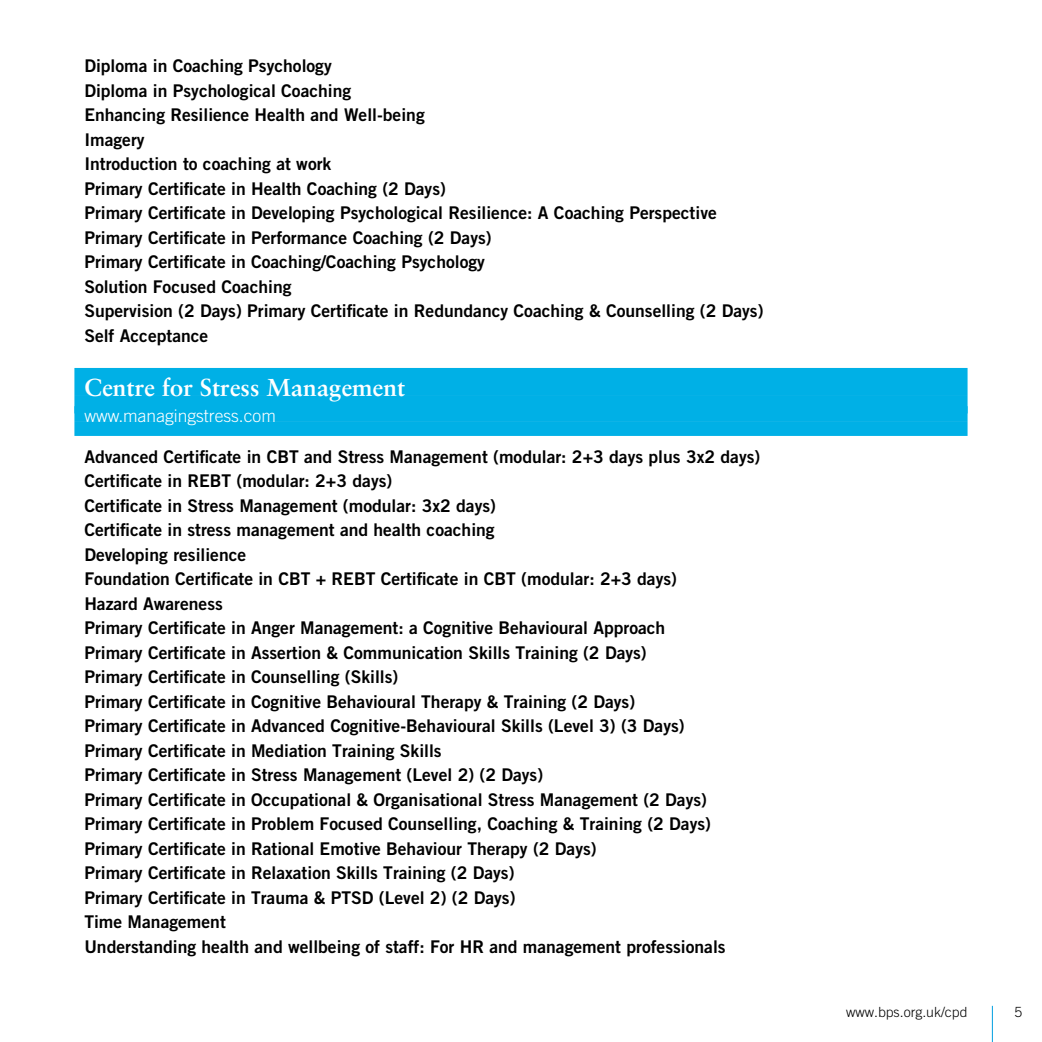
<style>
.page{position:relative;width:1042px;height:1042px;background:#fff}
.page>*{position:absolute;margin:0;border:0;box-sizing:border-box;transform-origin:0 0}
.t1{font:700 24.5px "Sabon LT Std";color:#fff}
.t2{font:17.5px/24.5px "Trade Gothic LT Std Bd 2";color:#000}
.t3{font:300 17.5px "Trade Gothic LT Std";color:#fff}
.t4{font:300 14px "Trade Gothic LT Std";color:#000}
</style>
<div class="page">
<hr style="left:992px;top:1006px;width:1px;height:36px;background:#009ee0">
<div style="left:74px;top:368px;width:893px;height:28px;background:#00b0e6"></div>
<div style="left:74px;top:396px;width:893px;height:17px;background:#00b0e6"></div>
<div style="left:74px;top:406px;width:893px;height:16px;background:#00b0e6"></div>
<div style="left:74px;top:422px;width:893px;height:14px;background:#00b0e6"></div>
<p class="t2" style="left:84px;top:53px;width:681px">Diploma in Coaching Psychology<br>Diploma in Psychological Coaching<br>Enhancing Resilience Health and Well-being<br>Imagery<br>Introduction to coaching at work<br>Primary Certificate in Health Coaching (2 Days)<br>Primary Certificate in Developing Psychological Resilience: A Coaching Perspective Primary Certificate in Performance Coaching (2 Days)<br>Primary Certificate in Coaching/Coaching Psychology<br>Solution Focused Coaching<br>Supervision (2 Days) Primary Certificate in Redundancy Coaching &amp; Counselling (2 Days)<br>Self Acceptance</p>
<h1 class="t1" style="left:84px;top:372px;width:322px">Centre for Stress Management</h1>
<p class="t3" style="left:84px;top:405px;width:193px">www.managingstress.com</p>
<p class="t2" style="left:84px;top:444px;width:677px">Advanced Certificate in CBT and Stress Management (modular: 2+3 days plus 3x2 days)<br>Certificate in REBT (modular: 2+3 days)<br>Certificate in Stress Management (modular: 3x2 days)<br>Certificate in stress management and health coaching<br>Developing resilience<br>Foundation Certificate in CBT + REBT Certificate in CBT (modular: 2+3 days)<br>Hazard Awareness<br>Primary Certificate in Anger Management: a Cognitive Behavioural Approach<br>Primary Certificate in Assertion &amp; Communication Skills Training (2 Days)<br>Primary Certificate in Counselling (Skills)<br>Primary Certificate in Cognitive Behavioural Therapy &amp; Training (2 Days)<br>Primary Certificate in Advanced Cognitive-Behavioural Skills (Level 3) (3 Days)<br>Primary Certificate in Mediation Training Skills<br>Primary Certificate in Stress Management (Level 2) (2 Days)<br>Primary Certificate in Occupational &amp; Organisational Stress Management (2 Days)<br>Primary Certificate in Problem Focused Counselling, Coaching &amp; Training (2 Days)<br>Primary Certificate in Rational Emotive Behaviour Therapy (2 Days)<br>Primary Certificate in Relaxation Skills Training (2 Days)<br>Primary Certificate in Trauma &amp; PTSD (Level 2) (2 Days)<br>Time Management<br>Understanding health and wellbeing of staff: For HR and management professionals</p>
<p class="t4" style="left:846px;top:1004px;width:123px">www.bps.org.uk/cpd</p>
<p class="t4" style="left:1014px;top:1004px;width:9px">5</p>
</div>
